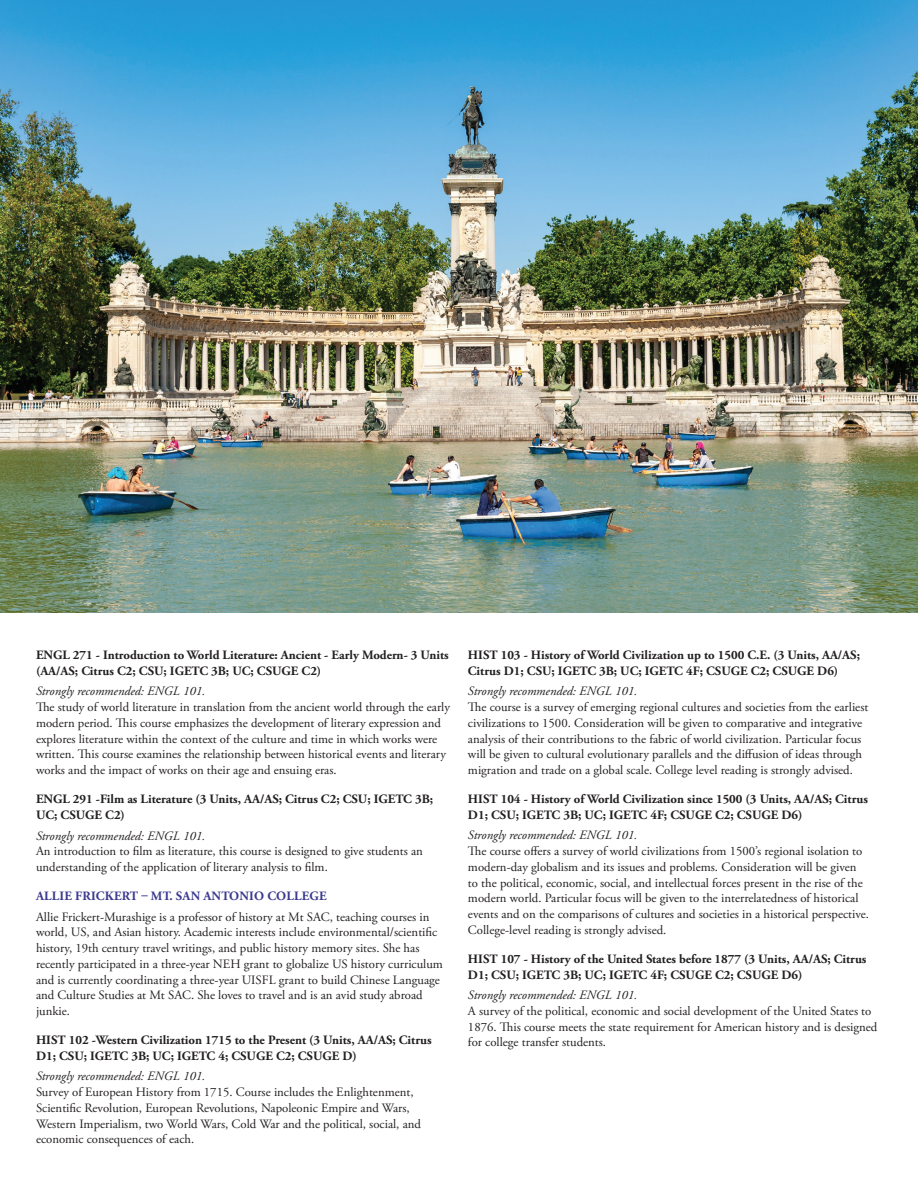
<style>
.page{position:relative;width:918px;height:1188px;background:#fff}
.page>*{position:absolute;margin:0;border:0;box-sizing:border-box;transform-origin:0 0}
.t1{font:12.75px/15.8px "Adobe Garamond Pro";color:#231f20}
.t2{font:700 12.75px/15.8px "Adobe Garamond Pro";color:#231f20}
.t3{font:italic 12.75px "Adobe Garamond Pro";color:#231f20}
.t4{font:700 12.75px "Adobe Garamond Pro";letter-spacing:.015em;color:#3b398e}
</style>
<div class="page">
<img style="left:0;top:0;width:918px;height:612px">
<p class="t2" style="left:36px;top:648px;width:414px">ENGL 271 - Introduction to World Literature: Ancient - Early Modern- 3 Units (AA/AS; Citrus C2; CSU; IGETC 3B; UC; CSUGE C2)</p>
<p class="t3" style="left:36px;top:684px;width:171px">Strongly recommended: ENGL 101.</p>
<p class="t1" style="left:36px;top:700px;width:416px">The study of world literature in translation from the ancient world through the early modern period. This course emphasizes the development of literary expression and explores literature within the context of the culture and time in which works were written. This course examines the relationship between historical events and literary works and the impact of works on their age and ensuing eras.</p>
<p class="t2" style="left:36px;top:792px;width:399px">ENGL 291 -Film as Literature (3 Units, AA/AS; Citrus C2; CSU; IGETC 3B;<br>UC; CSUGE C2)</p>
<p class="t3" style="left:36px;top:828px;width:171px">Strongly recommended: ENGL 101.</p>
<p class="t1" style="left:36px;top:844px;width:388px">An introduction to film as literature, this course is designed to give students an understanding of the application of literary analysis to film.</p>
<p class="t4" style="left:36px;top:889px;width:292px">ALLIE FRICKERT – MT. SAN ANTONIO COLLEGE</p>
<p class="t1" style="left:36px;top:909px;width:408px">Allie Frickert-Murashige is a professor of history at Mt SAC, teaching courses in world, US, and Asian history. Academic interests include environmental/scientific history, 19th century travel writings, and public history memory sites. She has recently participated in a three-year NEH grant to globalize US history curriculum and is currently coordinating a three-year UISFL grant to build Chinese Language and Culture Studies at Mt SAC. She loves to travel and is an avid study abroad junkie.</p>
<p class="t2" style="left:36px;top:1033px;width:397px">HIST 102 -Western Civilization 1715 to the Present (3 Units, AA/AS; Citrus<br>D1; CSU; IGETC 3B; UC; IGETC 4; CSUGE C2; CSUGE D)</p>
<p class="t3" style="left:36px;top:1069px;width:171px">Strongly recommended: ENGL 101.</p>
<p class="t1" style="left:36px;top:1085px;width:387px">Survey of European History from 1715. Course includes the Enlightenment, Scientific Revolution, European Revolutions, Napoleonic Empire and Wars, Western Imperialism, two World Wars, Cold War and the political, social, and economic consequences of each.</p>
<p class="t2" style="left:468px;top:648px;width:394px">HIST 103 - History of World Civilization up to 1500 C.E. (3 Units, AA/AS;<br>Citrus D1; CSU; IGETC 3B; UC; IGETC 4F; CSUGE C2; CSUGE D6)</p>
<p class="t3" style="left:468px;top:684px;width:171px">Strongly recommended: ENGL 101.</p>
<p class="t1" style="left:468px;top:700px;width:402px">The course is a survey of emerging regional cultures and societies from the earliest civilizations to 1500. Consideration will be given to comparative and integrative analysis of their contributions to the fabric of world civilization. Particular focus will be given to cultural evolutionary parallels and the diffusion of ideas through migration and trade on a global scale. College level reading is strongly advised.</p>
<p class="t2" style="left:468px;top:792px;width:402px">HIST 104 - History of World Civilization since 1500 (3 Units, AA/AS; Citrus<br>D1; CSU; IGETC 3B; UC; IGETC 4F; CSUGE C2; CSUGE D6)</p>
<p class="t3" style="left:468px;top:828px;width:171px">Strongly recommended: ENGL 101.</p>
<p class="t1" style="left:468px;top:844px;width:403px">The course offers a survey of world civilizations from 1500’s regional isolation to modern-day globalism and its issues and problems. Consideration will be given to the political, economic, social, and intellectual forces present in the rise of the modern world. Particular focus will be given to the interrelatedness of historical events and on the comparisons of cultures and societies in a historical perspective.<br>College-level reading is strongly advised.</p>
<p class="t2" style="left:468px;top:951px;width:400px">HIST 107 - History of the United States before 1877 (3 Units, AA/AS; Citrus<br>D1; CSU; IGETC 3B; UC; IGETC 4F; CSUGE C2; CSUGE D6)</p>
<p class="t3" style="left:468px;top:988px;width:171px">Strongly recommended: ENGL 101.</p>
<p class="t1" style="left:468px;top:1003px;width:411px">A survey of the political, economic and social development of the United States to<br>1876. This course meets the state requirement for American history and is designed for college transfer students.</p>
</div>
